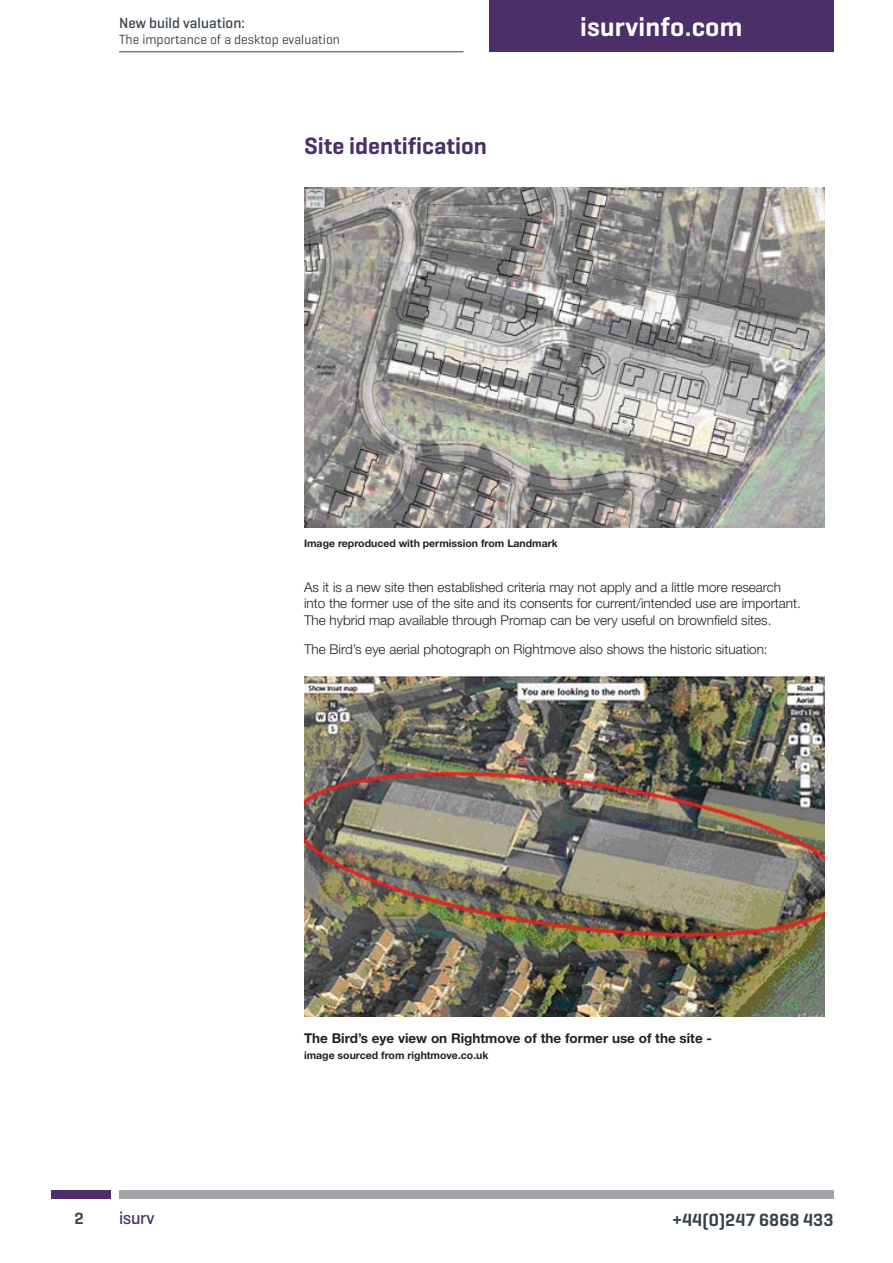
<style>
.page{position:relative;width:893px;height:1263px;background:#fff}
.page>*{position:absolute;margin:0;border:0;box-sizing:border-box;transform-origin:0 0}
.t1{font:600 27px "Geogrotesque";letter-spacing:.01em;color:#fff}
.t2{font:600 24px "Geogrotesque";color:#4c2f69}
.t3{font:600 18px "Geogrotesque";color:#37424b}
.t4{font:500 18px "Geogrotesque";letter-spacing:-.02em;color:#4c2f69}
.t5{font:600 16.5px "Geogrotesque";color:#37424b}
.t6{font:500 15px "Geogrotesque";color:#37424b}
.t7{font:300 13.5px/16.5px "Helvetica Neue LT";color:#231f20}
.t8{font:700 13.5px "Helvetica Neue LT";color:#231f20}
.t9{font:13.5px "Geogrotesque";color:#37424b}
.t10{font:700 10.5px "Helvetica Neue LT";color:#231f20}
</style>
<div class="page">
<div style="left:119px;top:1191px;width:714px;height:8px;background:#a3a5a8"></div>
<div style="left:51px;top:1191px;width:60px;height:8px;background:#4c2f69"></div>
<div style="left:489px;top:0;width:344px;height:51px;background:#4c2f69"></div>
<hr style="left:119px;top:51px;width:344px;height:1px;background:#37424b">
<img style="left:304px;top:187px;width:521px;height:340px">
<img style="left:304px;top:676px;width:521px;height:340px">
<p class="t6" style="left:119px;top:14px;width:127px">New build valuation:</p>
<p class="t9" style="left:119px;top:33px;width:222px">The importance of a desktop evaluation</p>
<h2 class="t2" style="left:304px;top:135px;width:184px">Site identification</h2>
<h1 class="t1" style="left:580px;top:14px;width:164px">isurvinfo.com</h1>
<p class="t10" style="left:304px;top:539px;width:255px">Image reproduced with permission from Landmark</p>
<p class="t7" style="left:304px;top:581px;width:498px">As it is a new site then established criteria may not apply and a little more research into the former use of the site and its consents for current/intended use are important.<br>The hybrid map available through Promap can be very useful on brownfield sites.</p>
<p class="t7" style="left:304px;top:643px;width:465px">The Bird’s eye aerial photograph on Rightmove also shows the historic situation:</p>
<p class="t8" style="left:304px;top:1033px;width:409px">The Bird’s eye view on Rightmove of the former use of the site -</p>
<p class="t10" style="left:304px;top:1051px;width:186px">image sourced from rightmove.co.uk</p>
<p class="t5" style="left:74px;top:1211px;width:11px">2</p>
<h3 class="t4" style="left:119px;top:1208px;width:37px">isurv</h3>
<h3 class="t3" style="left:672px;top:1211px;width:163px">+44(0)247 6868 433</h3>
</div>
